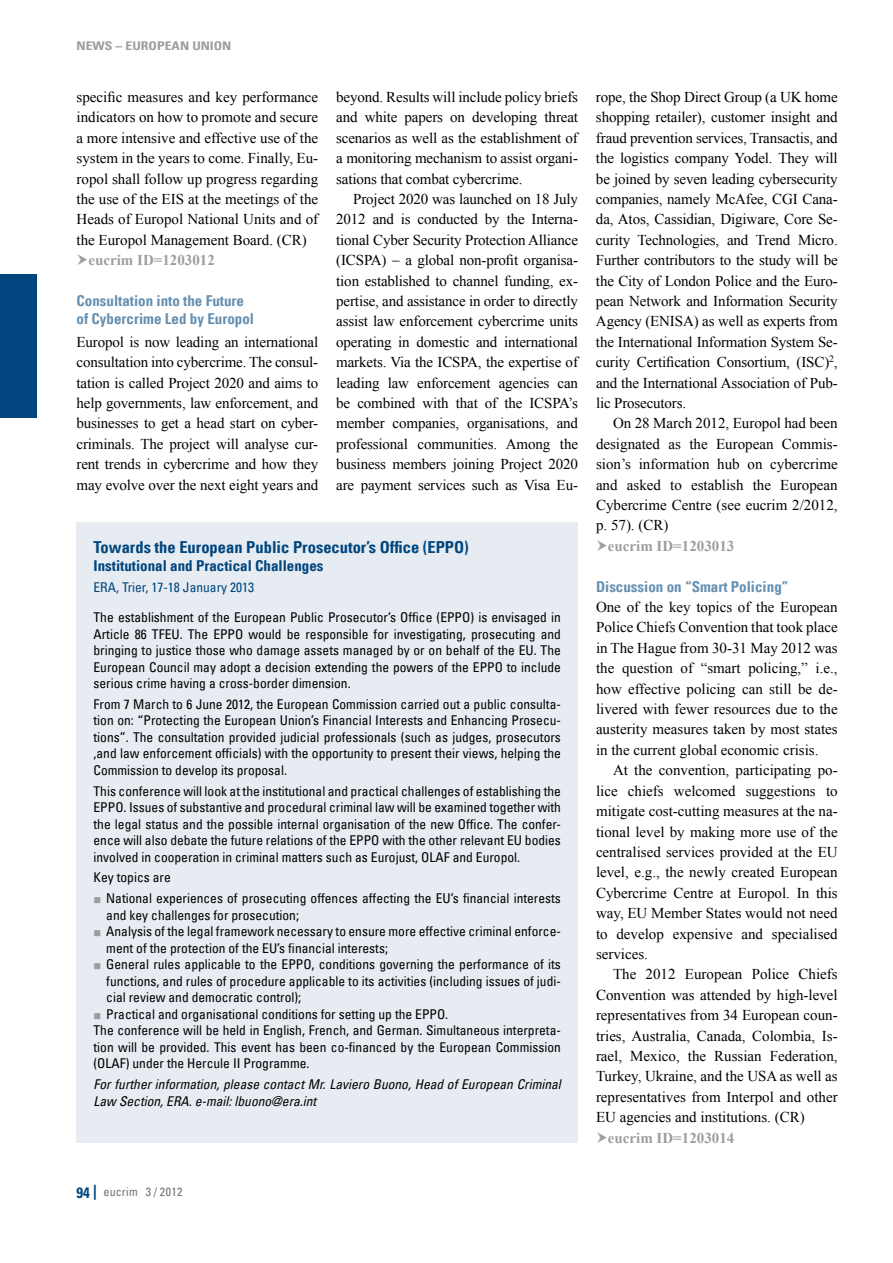
<style>
.page{position:relative;width:893px;height:1263px;background:#fff}
.page>*{position:absolute;margin:0;border:0;box-sizing:border-box;transform-origin:0 0}
.t1{font:700 condensed 16.5px "Univers LT";color:#00457d}
.t2{font:15px/20.4px "Times New Roman";letter-spacing:-.005em;color:#000;text-align:justify}
.t3{font:700 condensed 15px/18px "Univers LT";color:#6690b1}
.t4{font:700 15px "Times New Roman";color:#9c9e9f}
.t5{font:700 condensed 15px "Univers LT";color:#00457d}
.t6{font:condensed 13.5px/16.5px "Univers LT";color:#000;text-align:justify}
.t7{font:italic condensed 13.5px/16.5px "Univers LT";color:#000}
.t8{font:condensed 13.5px "Univers LT";color:#00457d}
.t9{font:700 condensed 12px "Univers LT";color:#9c9e9f;scale:1.15 1}
.t10{font:condensed 12px "Univers LT";letter-spacing:.015em;color:#707172}
.s1{color:#9c9e9f}
.s2{font-weight:700;font-size:15px;color:#00457d}
</style>
<div class="page">
<div style="left:0;top:274px;width:36px;height:144px;background:#00457d"></div>
<div style="left:77px;top:522px;width:501px;height:620px;background:#e6ecf2"></div>
<p class="t9" style="left:77px;top:38px;width:78px">NEWS – Europea</p>
<p class="t9" style="left:180px;top:38px;width:46px">n Union</p>
<p class="t2" style="left:77px;top:87px;width:243px">specific measures and key performance indicators on how to promote and secure a more intensive and effective use of the system in the years to come. Finally, Eu&shy;ropol shall follow up progress regarding the use of the EIS at the meetings of the Heads of Europol National Units and of the Europol Management Board. (CR)</p>
<p class="t4" style="left:88px;top:250px;width:128px">eucrim ID=1203012</p>
<p class="t3" style="left:77px;top:292px;width:179px">Consultation into the Future of Cybercrime Led by Europol</p>
<p class="t2" style="left:77px;top:331px;width:243px">Europol is now leading an international consultation into cybercrime. The consul&shy;tation is called Project 2020 and aims to help governments, law enforcement, and businesses to get a head start on cyber&shy;criminals. The project will analyse cur&shy;rent trends in cybercrime and how they may evolve over the next eight years and</p>
<p class="t2" style="left:336px;top:87px;width:243px">beyond. Results will include policy briefs and white papers on developing threat scenarios as well as the establishment of a monitoring mechanism to assist organi&shy;sations that combat cybercrime.</p>
<p class="t2" style="left:336px;top:189px;width:243px;text-indent:17px">Project 2020 was launched on 18 July 2012 and is conducted by the Interna&shy;tional Cyber Security Protection Alliance (ICSPA)</p>
<p class="t2" style="left:336px;top:250px;width:243px;text-indent:69px">a global non-profit organisa&shy;tion established to channel funding, ex&shy;pertise, and assistance in order to directly assist law enforcement cybercrime units operating in domestic and international markets. Via the ICSPA, the expertise of leading law enforcement agencies can be combined with that of the ICSPA’s member companies, organisations, and professional communities. Among the business members joining Project 2020 are payment services such as Visa Eu-</p>
<p class="t1" style="left:94px;top:537px;width:377px">Towards the European Public Prosecutor’s Office (EPPO)</p>
<p class="t5" style="left:94px;top:557px;width:232px">Institutional and Practical Challenges</p>
<p class="t8" style="left:94px;top:579px;width:162px">ERA, Trier, 17-18 January 2013</p>
<p class="t6" style="left:94px;top:609px;width:469px">The establishment of the European Public Prosecutor’s Office (EPPO) is envisaged in Article 86 TFEU. The EPPO would be responsible for investigating, prosecuting and bringing to justice those who damage assets managed by or on behalf of the EU. The European Council may adopt a decision extending the powers of the EPPO to include serious crime having a cross-border dimension.</p>
<p class="t6" style="left:94px;top:696px;width:469px">From 7 March to 6 June 2012, the European Commission carried out a public consulta&shy;tion on: “Protecting the European Union’s Financial Interests and Enhancing Prosecu&shy;tions”. The consultation provided judicial professionals (such as judges, prosecutors ,and law enforcement officials) with the opportunity to present their views, helping the Commission to develop its proposal.</p>
<p class="t6" style="left:94px;top:782px;width:469px">This conference will look at the institutional and practical challenges of establishing the EPPO. Issues of substantive and procedural criminal law will be examined together with the legal status and the possible internal organisation of the new Office. The confer&shy;ence will also debate the future relations of the EPPO with the other relevant EU bodies involved in cooperation in criminal matters such as Eurojust, OLAF and Europol.</p>
<p class="t6" style="left:94px;top:869px;width:79px">Key topics are</p>
<p class="t6" style="left:106px;top:890px;width:456px;text-indent:-13px"><span class="s1">■</span> National experiences of prosecuting offences affecting the EU’s financial interests and key challenges for prosecution;</p>
<p class="t6" style="left:106px;top:923px;width:456px;text-indent:-13px"><span class="s1">■</span> Analysis of the legal framework necessary to ensure more effective criminal enforce&shy;ment of the protection of the EU’s financial interests;</p>
<p class="t6" style="left:106px;top:956px;width:456px;text-indent:-13px"><span class="s1">■</span> General rules applicable to the EPPO, conditions governing the performance of its functions, and rules of procedure applicable to its activities (including issues of judi&shy;cial review and democratic control);</p>
<p class="t6" style="left:94px;top:1005px;width:469px;text-align:left"><span class="s1">■</span> Practical and organisational conditions for setting up the EPPO.<br>The conference will be held in English, French, and German. Simultaneous interpreta&shy;tion will be provided. This event has been co-financed by the European Commission (OLAF) under the Hercule II Programme.</p>
<p class="t7" style="left:94px;top:1076px;width:469px">For further information, please contact Mr. Laviero Buono, Head of European Criminal<br>Law Section, ERA. e-mail: lbuono@era.int</p>
<p class="t2" style="left:596px;top:87px;width:243px">rope, the Shop Direct Group (a UK home shopping retailer), customer insight and fraud prevention services, Transactis, and the logistics company Yodel. They will be joined by seven leading cybersecurity companies, namely McAfee, CGI Cana&shy;da, Atos, Cassidian, Digiware, Core Se&shy;curity Technologies, and Trend Micro.<br>Further contributors to the study will be the City of London Police and the Euro&shy;pean Network and Information Security Agency (ENISA) as well as experts from the International Information System Se&shy;curity Certification Consortium, (ISC)<sup>2</sup>, and the International Association of Pub&shy;lic Prosecutors.</p>
<p class="t2" style="left:596px;top:413px;width:243px;text-indent:17px">On 28 March 2012, Europol had been designated as the European Commis&shy;sion’s information hub on cybercrime and asked to establish the European Cybercrime Centre (see eucrim 2/2012, p. 57). (CR)</p>
<p class="t4" style="left:608px;top:535px;width:128px">eucrim ID=1203013</p>
<p class="t3" style="left:596px;top:577px;width:194px">Discussion on “Smart Policing”</p>
<p class="t2" style="left:596px;top:597px;width:243px">One of the key topics of the European Police Chiefs Convention that took place in The Hague from 30-31 May 2012 was the question of “smart policing,” i.e., how effective policing can still be de&shy;livered with fewer resources due to the austerity measures taken by most states in the current global economic crisis.</p>
<p class="t2" style="left:596px;top:760px;width:243px;text-indent:17px">At the convention, participating po&shy;lice chiefs welcomed suggestions to mitigate cost-cutting measures at the na&shy;tional level by making more use of the centralised services provided at the EU level, e.g., the newly created European Cybercrime Centre at Europol. In this way, EU Member States would not need to develop expensive and specialised services.</p>
<p class="t2" style="left:596px;top:964px;width:243px;text-indent:17px">The 2012 European Police Chiefs Convention was attended by high-level representatives from 34 European coun&shy;tries, Australia, Canada, Colombia, Is&shy;rael, Mexico, the Russian Federation, Turkey, Ukraine, and the USA as well as representatives from Interpol and other EU agencies and institutions. (CR)</p>
<p class="t4" style="left:608px;top:1127px;width:128px">eucrim ID=1203014</p>
<p class="t10" style="left:77px;top:1184px;width:107px"><span class="s2">94 |</span> eucrim 3 / 2012</p>
</div>
